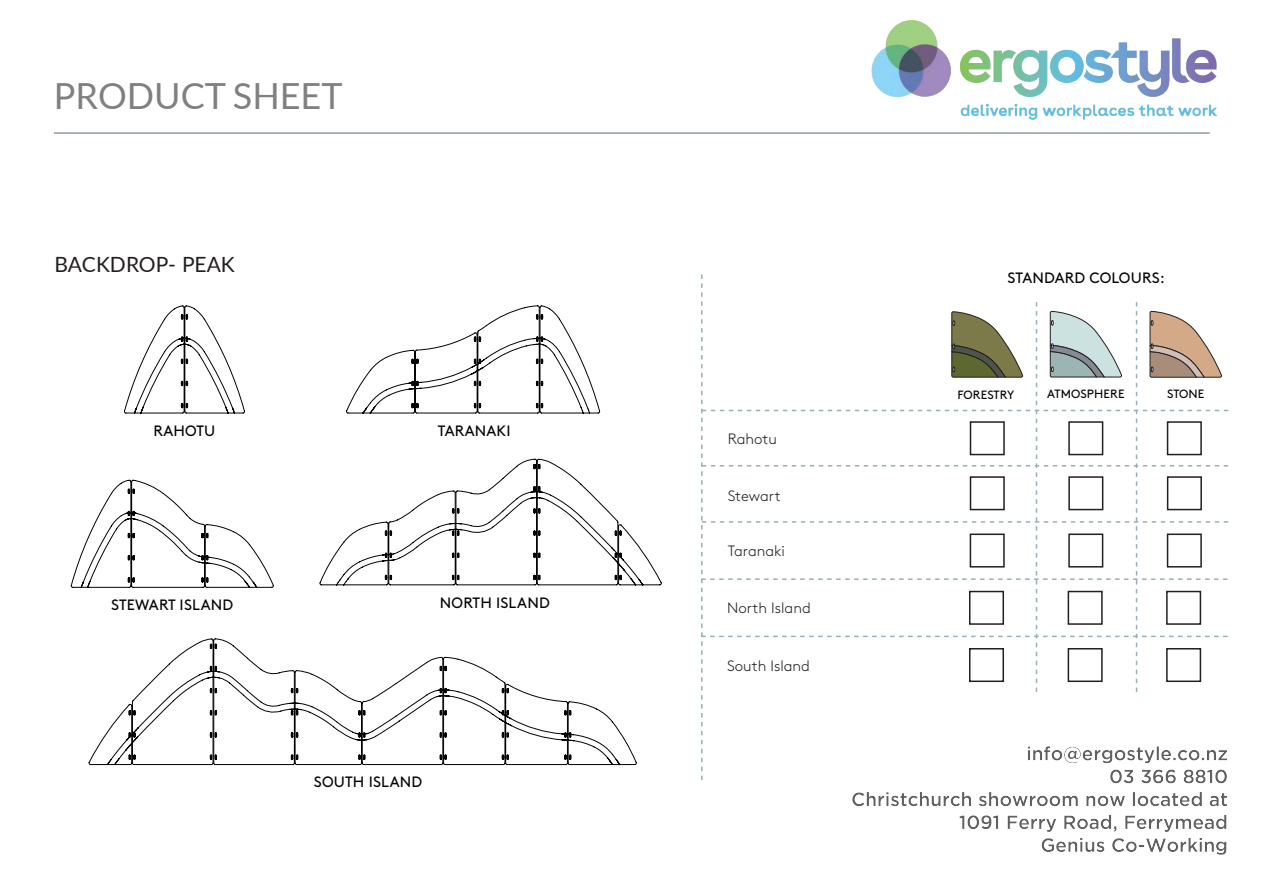
<style>
.page{position:relative;width:1263px;height:893px;background:#fff}
.page>*{position:absolute;margin:0;border:0;box-sizing:border-box;transform-origin:0 0}
.t1{font:36px "Lato";color:#808080}
.t2{font:21px "Lato";letter-spacing:-.005em;color:#231f20}
.t3{font:15px "Brown Std";letter-spacing:.01em;color:#040503}
.t4{font:300 15px "Brown Std";color:#231f20}
.t5{font:12px "Brown Std";letter-spacing:.01em;color:#040503}
</style>
<div class="page">
<hr style="left:54px;top:132px;width:1156px;height:2px;background:#8c9ca1">
<svg style="left:89px;top:701px;width:548px;height:64px"></svg>
<svg style="left:129px;top:644px;width:442px;height:121px"></svg>
<svg style="left:71px;top:480px;width:203px;height:108px"></svg>
<svg style="left:346px;top:305px;width:254px;height:108px"></svg>
<svg style="left:124px;top:306px;width:121px;height:107px"></svg>
<svg style="left:320px;top:459px;width:342px;height:126px"></svg>
<svg style="left:701px;top:274px;width:527px;height:506px"></svg>
<img style="left:872px;top:21px;width:345px;height:99px">
<img style="left:851px;top:744px;width:377px;height:111px">
<h1 class="t1" style="left:54px;top:70px;width:290px">PRODUCT SHEET</h1>
<h2 class="t2" style="left:54px;top:249px;width:182px">BACKDROP- PEAK</h2>
<p class="t3" style="left:154px;top:422px;width:63px">RAHOTU</p>
<p class="t3" style="left:438px;top:422px;width:74px">TARANAKI</p>
<p class="t3" style="left:111px;top:596px;width:124px">STEWART ISLAND</p>
<p class="t3" style="left:440px;top:594px;width:111px">NORTH ISLAND</p>
<p class="t3" style="left:314px;top:773px;width:110px">SOUTH ISLAND</p>
<p class="t4" style="left:728px;top:430px;width:51px">Rahotu</p>
<p class="t4" style="left:728px;top:487px;width:54px">Stewart</p>
<p class="t4" style="left:728px;top:542px;width:59px">Taranaki</p>
<p class="t4" style="left:727px;top:600px;width:85px">North Island</p>
<p class="t4" style="left:727px;top:657px;width:84px">South Island</p>
<p class="t3" style="left:1008px;top:269px;width:159px">STANDARD COLOURS:</p>
<p class="t5" style="left:957px;top:388px;width:58px">FORESTRY</p>
<p class="t5" style="left:1047px;top:387px;width:79px">ATMOSPHERE</p>
<p class="t5" style="left:1167px;top:387px;width:39px">STONE</p>
</div>
